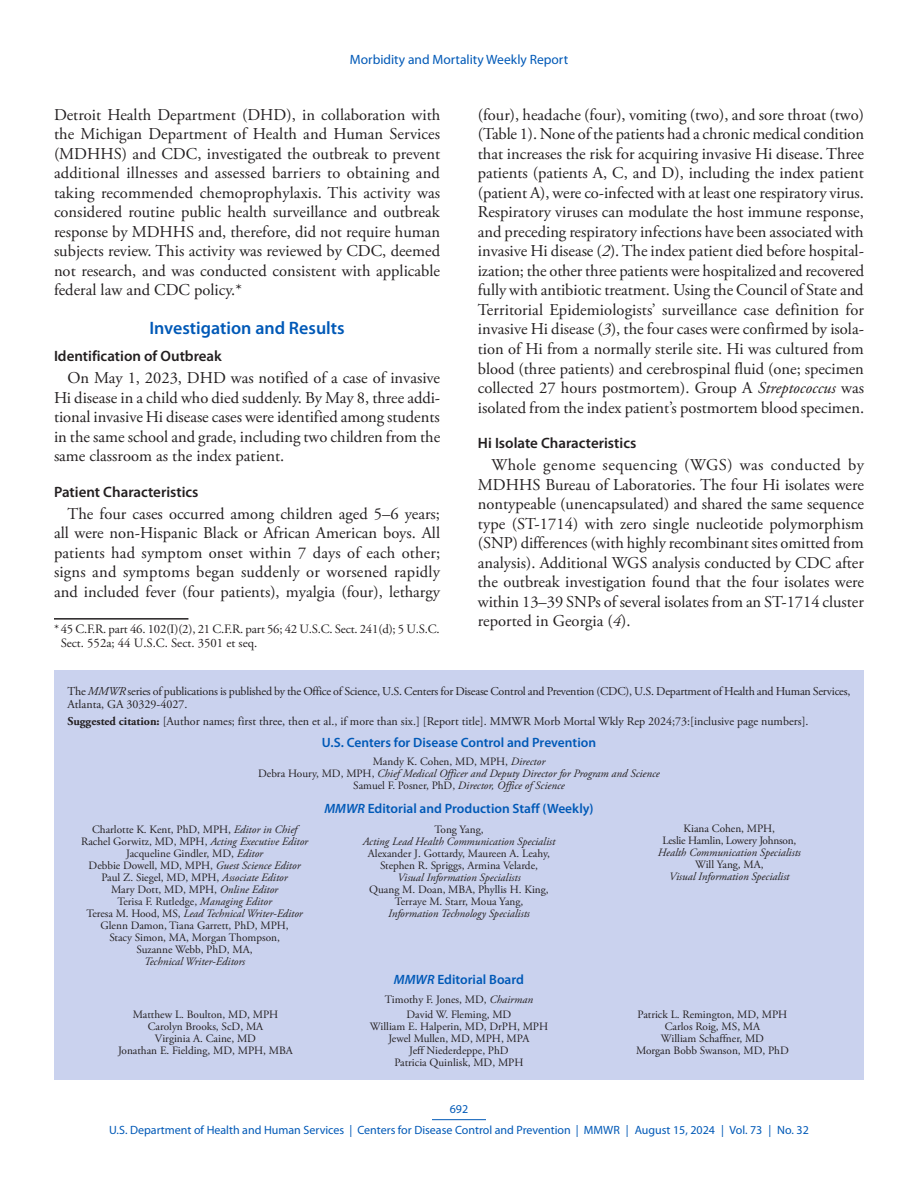
<style>
.page{position:relative;width:918px;height:1188px;background:#fff}
.page>*{position:absolute;margin:0;border:0;box-sizing:border-box;transform-origin:0 0}
.Heading_1{font:600 18px "Myriad Pro";color:#0059b7}
.Paragraph{font:16.5px/19.5px "Adobe Garamond Pro";color:#231f20;text-align:justify}
.Heading_2{font:600 15px "Myriad Pro";color:#231f20}
.Heading_2_after_Heading_1{font:600 15px "Myriad Pro";color:#231f20}
.t1{font:600 13.5px "Myriad Pro";color:#0059b7}
.t2{font:13.5px "Myriad Pro";color:#0059b7}
.Footnote{font:12.75px/14.2px "Adobe Garamond Pro";letter-spacing:-.01em;color:#231f20}
.t3{font:12px/13.5px "Adobe Garamond Pro";letter-spacing:-.02em;color:#231f20}
.t4{font:12px "Adobe Garamond Pro";color:#231f20}
.t5{font:12px/21.8px "Myriad Pro";color:#0059b7;text-align:center}
.t6{font:11.25px/12px "Adobe Garamond Pro";color:#231f20;text-align:center}
.t7{font:italic 11.25px/12px "Adobe Garamond Pro";color:#231f20;text-align:center}
.t8{font:11.25px/12px "Adobe Garamond Pro";letter-spacing:-.02em;color:#231f20;text-align:center}
.s1{font-style:italic}
.s2{font-weight:700}
.s3{font-style:normal}
</style>
<div class="page">
<div style="left:54px;top:671px;width:810px;height:409px;background:#cad2ee"></div>
<hr style="left:432px;top:1119px;width:54px;height:1px;background:#0059b7">
<hr style="left:54px;top:618px;width:134px;height:2px;background:#231f20">
<p class="t2" style="left:350px;top:52px;width:220px">Morbidity and Mortality Weekly Report</p>
<p class="Paragraph" style="left:54px;top:106px;width:388px">Detroit Health Department (DHD), in collaboration with the Michigan Department of Health and Human Services (MDHHS) and CDC, investigated the outbreak to prevent additional illnesses and assessed barriers to obtaining and taking recommended chemoprophylaxis. This activity was considered routine public health surveillance and outbreak response by MDHHS and, therefore, did not require human subjects review. This activity was reviewed by CDC, deemed not research, and was conducted consistent with applicable federal law and CDC policy.*</p>
<h1 class="Heading_1" style="left:149px;top:318px;width:197px">Investigation and Results</h1>
<h2 class="Heading_2_after_Heading_1" style="left:54px;top:348px;width:169px">Identification of Outbreak</h2>
<p class="Paragraph" style="left:54px;top:369px;width:388px;text-indent:13px">On May 1, 2023, DHD was notified of a case of invasive Hi disease in a child who died suddenly. By May 8, three addi&shy;tional invasive Hi disease cases were identified among students in the same school and grade, including two children from the same classroom as the index patient.</p>
<h2 class="Heading_2" style="left:54px;top:484px;width:146px">Patient Characteristics</h2>
<p class="Paragraph" style="left:54px;top:504px;width:388px;text-indent:13px">The four cases occurred among children aged 5–6 years; all were non-Hispanic Black or African American boys. All patients had symptom onset within 7 days of each other; signs and symptoms began suddenly or worsened rapidly and included fever (four patients), myalgia (four), lethargy</p>
<p class="Footnote" style="left:61px;top:623px;width:381px;text-indent:-7px">* 45 C.F.R. part 46. 102(I)(2), 21 C.F.R. part 56; 42 U.S.C. Sect. 241(d); 5 U.S.C.<br>Sect. 552a; 44 U.S.C. Sect. 3501 et seq.</p>
<p class="Paragraph" style="left:478px;top:106px;width:388px">(four), headache (four), vomiting (two), and sore throat (two) (Table 1). None of the patients had a chronic medical condition that increases the risk for acquiring invasive Hi disease. Three patients (patients A, C, and D), including the index patient (patient A), were co-infected with at least one respiratory virus.<br>Respiratory viruses can modulate the host immune response, and preceding respiratory infections have been associated with invasive Hi disease (<span class="s1">2</span>). The index patient died before hospital&shy;ization; the other three patients were hospitalized and recovered fully with antibiotic treatment. Using the Council of State and Territorial Epidemiologists’ surveillance case definition for invasive Hi disease (<span class="s1">3</span>), the four cases were confirmed by isola&shy;tion of Hi from a normally sterile site. Hi was cultured from blood (three patients) and cerebrospinal fluid (one; specimen collected 27 hours postmortem). Group A <span class="s1">Streptococcus</span> was isolated from the index patient’s postmortem blood specimen.</p>
<h2 class="Heading_2" style="left:478px;top:435px;width:160px">Hi Isolate Characteristics</h2>
<p class="Paragraph" style="left:478px;top:456px;width:388px;text-indent:13px">Whole genome sequencing (WGS) was conducted by MDHHS Bureau of Laboratories. The four Hi isolates were nontypeable (unencapsulated) and shared the same sequence type (ST-1714) with zero single nucleotide polymorphism (SNP) differences (with highly recombinant sites omitted from analysis). Additional WGS analysis conducted by CDC after the outbreak investigation found that the four isolates were within 13–39 SNPs of several isolates from an ST-1714 cluster reported in Georgia (<span class="s1">4</span>).</p>
<p class="t3" style="left:67px;top:685px;width:784px">The <span class="s1">MMWR</span> series of publications is published by the Office of Science, U.S. Centers for Disease Control and Prevention (CDC), U.S. Department of Health and Human Services,<br>Atlanta, GA 30329-4027.</p>
<p class="t4" style="left:67px;top:714px;width:743px"><span class="s2">Suggested citation:</span> [Author names; first three, then et al., if more than six.] [Report title]. MMWR Morb Mortal Wkly Rep 2024;73:[inclusive page numbers].</p>
<p class="t1" style="left:322px;top:735px;width:276px">U.S. Centers for Disease Control and Prevention</p>
<p class="t7" style="left:258px;top:756px;width:403px"><span class="s3">Mandy K. Cohen, MD, MPH,</span> Director<br><span class="s3">Debra Houry, MD, MPH,</span> Chief Medical Officer and Deputy Director for Program and Science<br><span class="s3">Samuel F. Posner, PhD,</span> Director, Office of Science</p>
<p class="t1" style="left:324px;top:801px;width:271px"><span class="s1">MMWR</span> Editorial and Production Staff (Weekly)</p>
<p class="t6" style="left:81px;top:824px;width:228px">Charlotte K. Kent, PhD, MPH, <span class="s1">Editor in Chief </span>Rachel Gorwitz, MD, MPH, <span class="s1">Acting Executive Editor </span>Jacqueline Gindler, MD, <span class="s1">Editor<br></span>Debbie Dowell, MD, MPH, <span class="s1">Guest Science Editor </span>Paul Z. Siegel, MD, MPH, <span class="s1">Associate Editor<br></span>Mary Dott, MD, MPH, <span class="s1">Online Editor<br></span>Terisa F. Rutledge, <span class="s1">Managing Editor<br></span>Teresa M. Hood, MS, <span class="s1">Lead Technical Writer-Editor </span>Glenn Damon, Tiana Garrett, PhD, MPH,<br>Stacy Simon, MA, Morgan Thompson,<br>Suzanne Webb, PhD, MA,</p>
<p class="t7" style="left:144px;top:956px;width:103px">Technical Writer-Editors</p>
<p class="t8" style="left:662px;top:823px;width:135px">Kiana Cohen, MPH,<br>Leslie Hamlin, Lowery Johnson,</p>
<p class="t7" style="left:658px;top:847px;width:145px">Health Communication Specialists</p>
<p class="t6" style="left:695px;top:859px;width:70px">Will Yang, MA,</p>
<p class="t7" style="left:669px;top:871px;width:122px">Visual Information Specialist</p>
<p class="t6" style="left:434px;top:824px;width:51px">Tong Yang,</p>
<p class="t7" style="left:363px;top:836px;width:194px">Acting Lead Health Communication Specialist</p>
<p class="t6" style="left:368px;top:848px;width:184px">Alexander J. Gottardy, Maureen A. Leahy,<br>Stephen R. Spriggs, Armina Velarde,</p>
<p class="t7" style="left:397px;top:872px;width:125px">Visual Information Specialists</p>
<p class="t6" style="left:369px;top:884px;width:181px">Quang M. Doan, MBA, Phyllis H. King,<br>Terraye M. Starr, Moua Yang,</p>
<p class="t7" style="left:388px;top:908px;width:143px">Information Technology Specialists</p>
<p class="t1" style="left:394px;top:972px;width:132px"><span class="s1">MMWR</span> Editorial Board</p>
<p class="t6" style="left:385px;top:994px;width:150px">Timothy F. Jones, MD, <span class="s1">Chairman</span></p>
<p class="t6" style="left:118px;top:1008px;width:176px">Matthew L. Boulton, MD, MPH<br>Carolyn Brooks, ScD, MA<br>Virginia A. Caine, MD<br>Jonathan E. Fielding, MD, MPH, MBA</p>
<p class="t6" style="left:370px;top:1008px;width:180px">David W. Fleming, MD<br>William E. Halperin, MD, DrPH, MPH<br>Jewel Mullen, MD, MPH, MPA<br>Jeff Niederdeppe, PhD<br>Patricia Quinlisk, MD, MPH</p>
<p class="t6" style="left:636px;top:1008px;width:154px">Patrick L. Remington, MD, MPH<br>Carlos Roig, MS, MA<br>William Schaffner, MD<br>Morgan Bobb Swanson, MD, PhD</p>
<p class="t5" style="left:109px;top:1098px;width:701px">692<br>U.S. Department of Health and Human Services | Centers for Disease Control and Prevention | MMWR | August 15, 2024 | Vol. 73 | No. 32</p>
</div>
